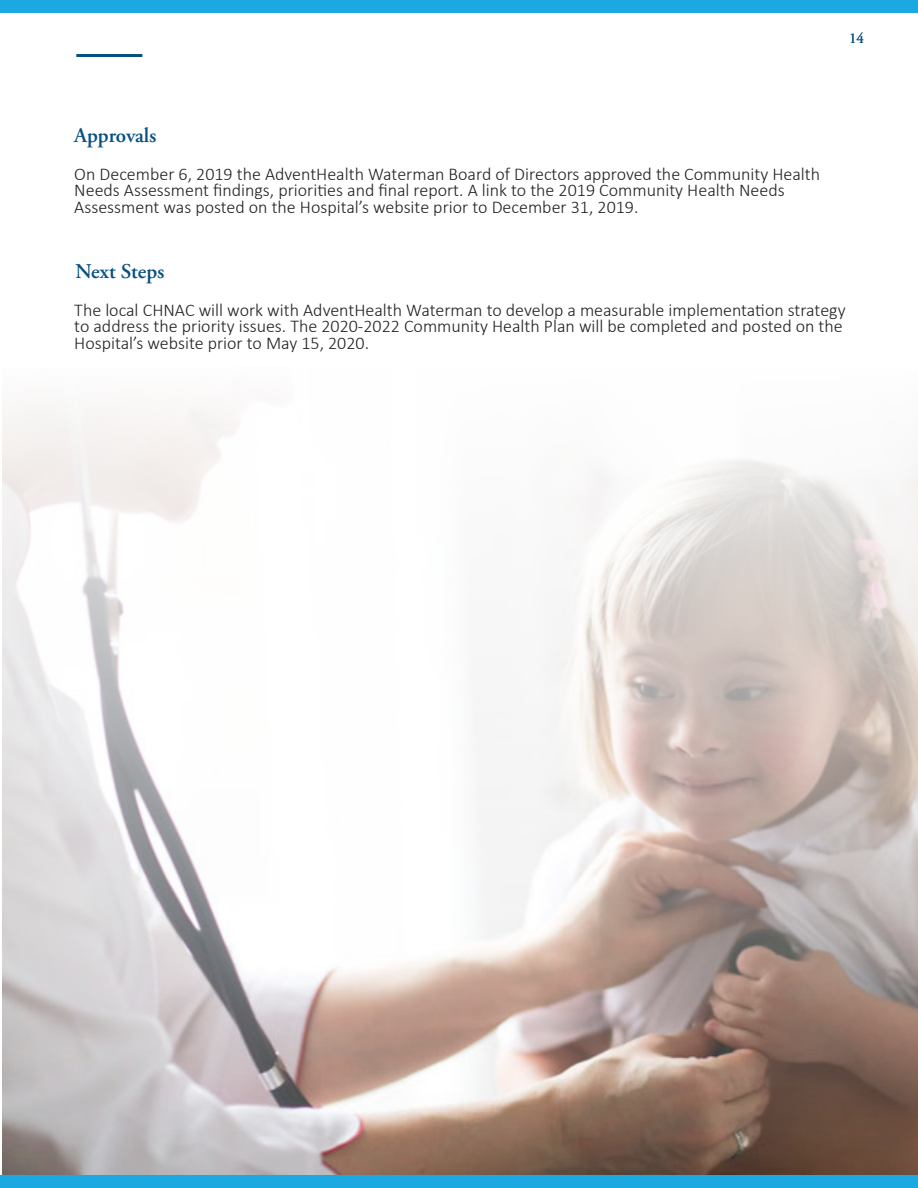
<style>
.page{position:relative;width:918px;height:1188px;background:#fff}
.page>*{position:absolute;margin:0;border:0;box-sizing:border-box;transform-origin:0 0}
.Paragraph_Style_2{font:600 21px "Adobe Garamond Pro";color:#075080}
.t1{font:300 18px/16.5px "Calibri";color:#231f20}
.t2{font:15px "Adobe Garamond Pro";color:#075080}
</style>
<div class="page">
<img style="left:2px;top:409px;width:916px;height:766px">
<div style="left:0;top:0;width:918px;height:13px;background:#1ca9e1"></div>
<div style="left:0;top:1175px;width:918px;height:13px;background:#1ca9e1"></div>
<hr style="left:76px;top:54px;width:66px;height:3px;background:#075080">
<p class="t2" style="left:849px;top:29px;width:16px">14</p>
<p class="Paragraph_Style_2" style="left:74px;top:123px;width:84px">Approvals</p>
<p class="t1" style="left:74px;top:165px;width:747px">On December 6, 2019 the AdventHealth Waterman Board of Directors approved the Community Health<br>Needs Assessment findings, priorities and final report. A link to the 2019 Community Health Needs<br>Assessment was posted on the Hospital’s website prior to December 31, 2019.</p>
<p class="Paragraph_Style_2" style="left:76px;top:259px;width:90px">Next Steps</p>
<p class="t1" style="left:74px;top:301px;width:773px">The local CHNAC will work with AdventHealth Waterman to develop a measurable implementation strategy to address the priority issues. The 2020-2022 Community Health Plan will be completed and posted on the<br>Hospital’s website prior to May 15, 2020.</p>
</div>
